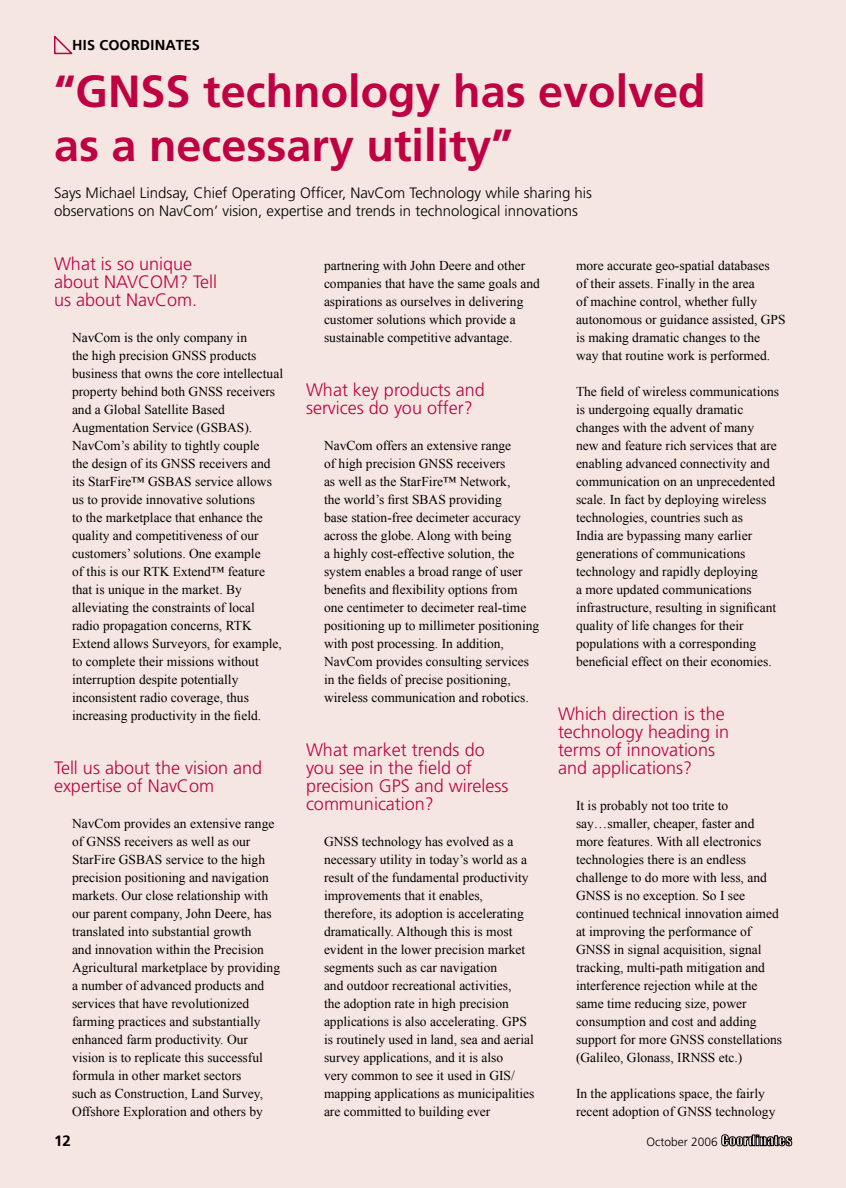
<style>
.page{position:relative;width:846px;height:1188px;background:#f6e6e1}
.page>*{position:absolute;margin:0;border:0;box-sizing:border-box;transform-origin:0 0}
.t1{font:700 45px/54px "Frutiger";color:#bf0042}
.t2{font:300 18px/18px "Frutiger";color:#bf0042}
.t3{font:300 15px/18px "Frutiger";color:#000}
.t4{font:700 15px "Frugal Sans";color:#000}
.t5{font:700 15px "Frutiger";color:#000}
.t6{font:13.5px/18px "Times New Roman";color:#000}
.t7{font:300 12px "Frutiger";color:#000}
</style>
<div class="page">
<svg style="left:54px;top:36px;width:19px;height:19px"></svg>
<svg style="left:721px;top:1134px;width:71px;height:12px"></svg>
<p class="t4" style="left:72px;top:36px;width:129px">HIS COORDINATES</p>
<h1 class="t1" style="left:54px;top:64px;width:653px">“GNSS technology has evolved as a necessary utility”</h1>
<p class="t3" style="left:54px;top:184px;width:540px">Says Michael Lindsay, Chief Operating Officer, NavCom Technology while sharing his observations on NavCom’ vision, expertise and trends in technological innovations</p>
<h2 class="t2" style="left:54px;top:255px;width:165px">What is so unique about NAVCOM? Tell us about NavCom.</h2>
<p class="t6" style="left:72px;top:328px;width:213px">NavCom is the only company in<br>the high precision GNSS products business that owns the core intellectual property behind both GNSS receivers and a Global Satellite Based Augmentation Service (GSBAS).<br>NavCom’s ability to tightly couple<br>the design of its GNSS receivers and its StarFire™ GSBAS service allows us to provide innovative solutions<br>to the marketplace that enhance the quality and competitiveness of our customers’ solutions. One example<br>of this is our RTK Extend™ feature that is unique in the market. By alleviating the constraints of local radio propagation concerns, RTK Extend allows Surveyors, for example, to complete their missions without interruption despite potentially inconsistent radio coverage, thus increasing productivity in the field.</p>
<h2 class="t2" style="left:54px;top:759px;width:210px">Tell us about the vision and expertise of NavCom</h2>
<p class="t6" style="left:72px;top:814px;width:210px">NavCom provides an extensive range of GNSS receivers as well as our StarFire GSBAS service to the high precision positioning and navigation markets. Our close relationship with our parent company, John Deere, has translated into substantial growth<br>and innovation within the Precision Agricultural marketplace by providing a number of advanced products and services that have revolutionized farming practices and substantially enhanced farm productivity. Our vision is to replicate this successful formula in other market sectors<br>such as Construction, Land Survey, Offshore Exploration and others by</p>
<p class="t6" style="left:324px;top:256px;width:217px">partnering with John Deere and other companies that have the same goals and aspirations as ourselves in delivering customer solutions which provide a sustainable competitive advantage.</p>
<h2 class="t2" style="left:306px;top:381px;width:180px">What key products and services do you offer?</h2>
<p class="t6" style="left:324px;top:436px;width:217px">NavCom offers an extensive range<br>of high precision GNSS receivers<br>as well as the StarFire™ Network,<br>the world’s first SBAS providing<br>base station-free decimeter accuracy across the globe. Along with being<br>a highly cost-effective solution, the system enables a broad range of user benefits and flexibility options from one centimeter to decimeter real-time positioning up to millimeter positioning with post processing. In addition, NavCom provides consulting services in the fields of precise positioning, wireless communication and robotics.</p>
<p class="t6" style="left:576px;top:256px;width:211px">more accurate geo-spatial databases<br>of their assets. Finally in the area<br>of machine control, whether fully autonomous or guidance assisted, GPS is making dramatic changes to the way that routine work is performed.</p>
<p class="t6" style="left:576px;top:382px;width:205px">The field of wireless communications is undergoing equally dramatic changes with the advent of many new and feature rich services that are enabling advanced connectivity and communication on an unprecedented scale. In fact by deploying wireless technologies, countries such as<br>India are bypassing many earlier generations of communications technology and rapidly deploying<br>a more updated communications infrastructure, resulting in significant quality of life changes for their populations with a corresponding beneficial effect on their economies.</p>
<h2 class="t2" style="left:558px;top:705px;width:173px">Which direction is the technology heading in terms of innovations and applications?</h2>
<p class="t6" style="left:576px;top:796px;width:208px">It is probably not too trite to say…smaller, cheaper, faster and more features. With all electronics technologies there is an endless challenge to do more with less, and GNSS is no exception. So I see continued technical innovation aimed at improving the performance of GNSS in signal acquisition, signal tracking, multi-path mitigation and interference rejection while at the same time reducing size, power consumption and cost and adding support for more GNSS constellations (Galileo, Glonass, IRNSS etc.)</p>
<p class="t6" style="left:576px;top:1084px;width:201px">In the applications space, the fairly recent adoption of GNSS technology</p>
<h2 class="t2" style="left:306px;top:741px;width:204px">What market trends do you see in the field of precision GPS and wireless communication?</h2>
<p class="t6" style="left:324px;top:832px;width:212px">GNSS technology has evolved as a necessary utility in today’s world as a result of the fundamental productivity improvements that it enables, therefore, its adoption is accelerating dramatically. Although this is most evident in the lower precision market segments such as car navigation<br>and outdoor recreational activities,<br>the adoption rate in high precision applications is also accelerating. GPS is routinely used in land, sea and aerial survey applications, and it is also<br>very common to see it used in GIS/ mapping applications as municipalities are committed to building ever</p>
<p class="t5" style="left:54px;top:1132px;width:18px">12</p>
<p class="t7" style="left:647px;top:1135px;width:73px">October 2006</p>
</div>
